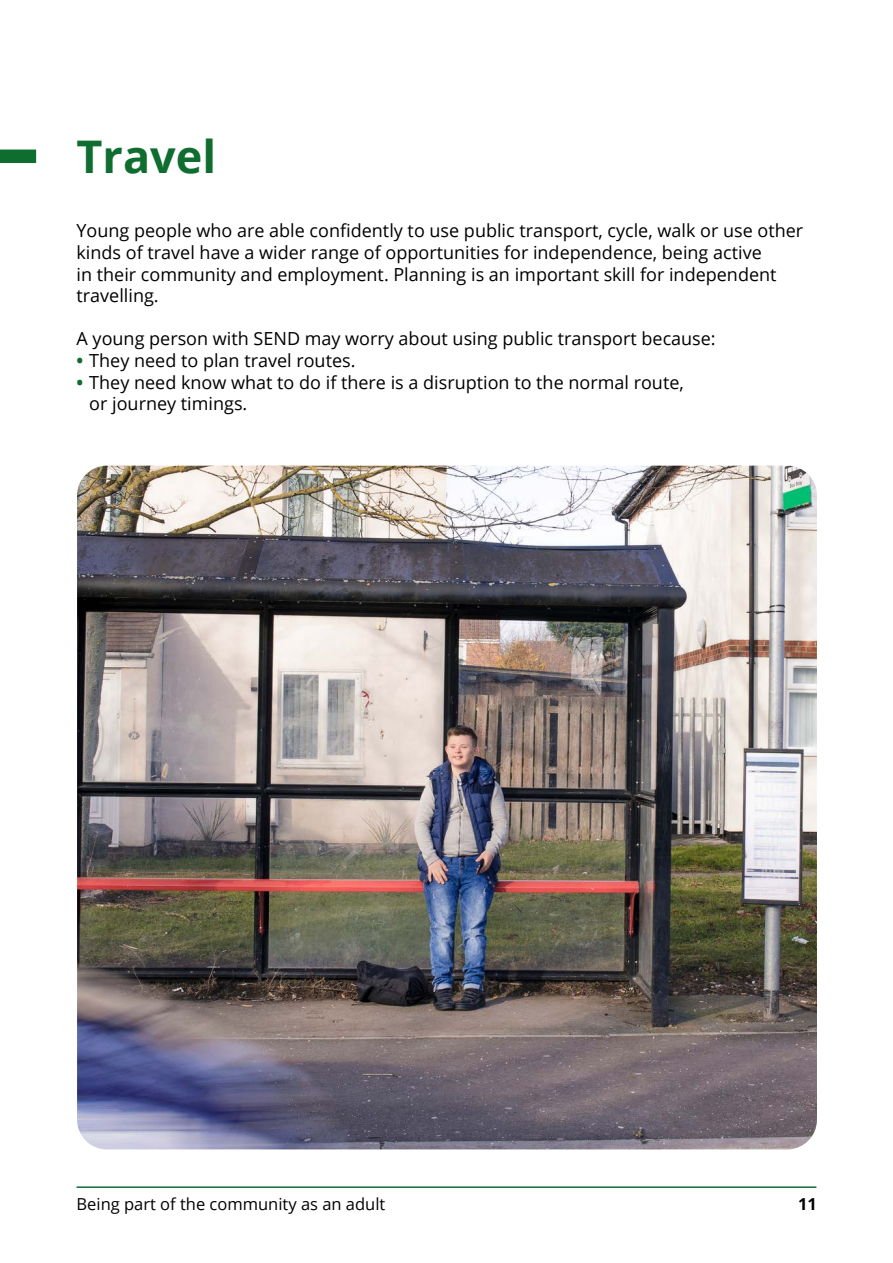
<style>
.page{position:relative;width:893px;height:1263px;background:#fff}
.page>*{position:absolute;margin:0;border:0;box-sizing:border-box;transform-origin:0 0}
.t1{font:700 45px "Open Sans";color:#0e6d2f}
.Body{font:18px/21.6px "Open Sans";color:#000}
.t2{font:16.5px "Open Sans";color:#000}
.t3{font:700 16.5px "Open Sans";color:#000}
.s1{font-weight:700;color:#0e6d2f}
</style>
<div class="page">
<hr style="left:77px;top:1186px;width:739px;height:2px;background:#0e6d2f">
<img style="left:77px;top:466px;width:740px;height:683px">
<div style="left:0;top:150px;width:36px;height:13px;background:#0e6d2f"></div>
<h2 class="t1" style="left:77px;top:125px;width:141px">Travel</h2>
<p class="Body" style="left:77px;top:220px;width:728px">Young people who are able confidently to use public transport, cycle, walk or use other kinds of travel have a wider range of opportunities for independence, being active<br>in their community and employment. Planning is an important skill for independent travelling.</p>
<p class="Body" style="left:77px;top:328px;width:641px">A young person with SEND may worry about using public transport because:</p>
<p class="Body" style="left:77px;top:349px;width:280px"><span class="s1">•</span> They need to plan travel routes.</p>
<p class="Body" style="left:89px;top:371px;width:596px;text-indent:-13px"><span class="s1">•</span> They need know what to do if there is a disruption to the normal route, or journey timings.</p>
<p class="t2" style="left:77px;top:1192px;width:310px">Being part of the community as an adult</p>
<p class="t3" style="left:798px;top:1192px;width:20px">11</p>
</div>
